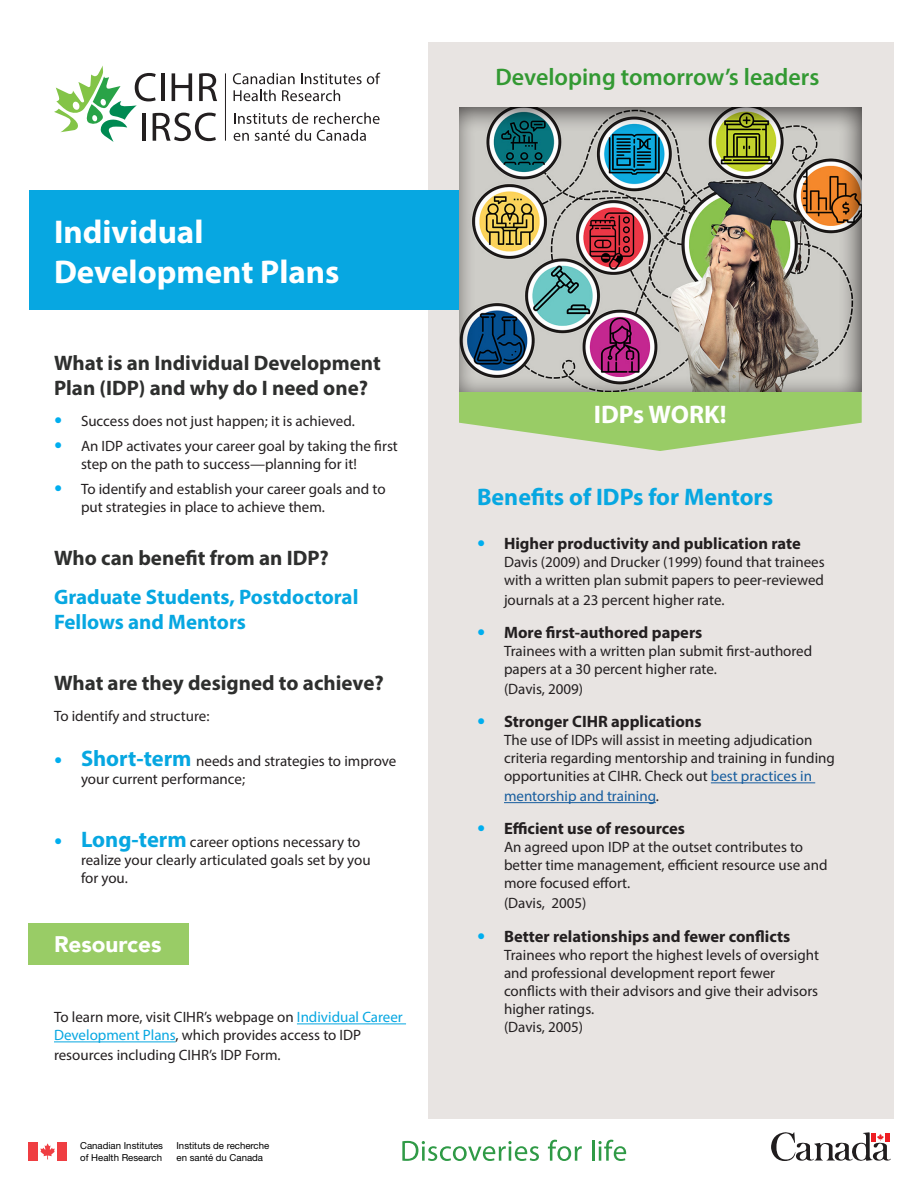
<style>
.page{position:relative;width:918px;height:1188px;background:#fff}
.page>*{position:absolute;margin:0;border:0;box-sizing:border-box;transform-origin:0 0}
.t1{font:700 33px/39.6px "Myriad Pro";color:#fff}
.t2{font:700 25.5px "Myriad Pro";color:#fff}
.t3{font:600 24px "Myriad Pro";color:#393}
.h2_blue{font:700 24px "Myriad Pro";color:#07a7e1}
.t4{font:900 22.5px "Avenir";color:#fff}
.t5{font:700 21px/25.2px "Myriad Pro";color:#2e2f2e}
.t6{font:700 21px/25.2px "Myriad Pro";color:#07a7e1}
.t7{font:700 16.5px "Myriad Pro";color:#231f20}
.Paragraph_text{font:15px/18px "Myriad Pro";color:#231f20}
.t8{font:15px "Myriad Pro";color:#175d9e}
.t9{font:9.6px/11.6px "Helvetica Neue";color:#000}
.s1{font-family:"Avenir Next";font-size:16.5px;color:#00aeef}
.s2{font-family:"Avenir Next";font-weight:700;font-size:16.5px;color:#00aeef}
.s3{font-weight:700;font-size:22.5px;color:#07a7e1}
.s4{color:#07a7e1}
.s5{font-family:"Avenir Next";color:#00aeef}
.s6{color:#175d9e}
.s7{color:#231f20}
</style>
<div class="page">
<div style="left:428px;top:43px;width:466px;height:1076px;background:#e8e4e2"></div>
<div style="left:29px;top:190px;width:477px;height:120px;background:#07a7e1"></div>
<div style="left:28px;top:923px;width:161px;height:41px;background:#9c6"></div>
<hr style="left:297px;top:1024px;width:109px;height:1px;background:#07a7e1">
<hr style="left:54px;top:1042px;width:122px;height:1px;background:#07a7e1">
<svg style="left:459px;top:394px;width:403px;height:57px"></svg>
<hr style="left:711px;top:782px;width:104px;height:1px;background:#175d9e">
<hr style="left:504px;top:802px;width:152px;height:1px;background:#175d9e">
<svg style="left:233px;top:73px;width:62px;height:11px"></svg>
<svg style="left:301px;top:73px;width:79px;height:11px"></svg>
<svg style="left:234px;top:90px;width:42px;height:11px"></svg>
<svg style="left:282px;top:90px;width:58px;height:11px"></svg>
<svg style="left:234px;top:112px;width:146px;height:29px"></svg>
<hr style="left:225px;top:73px;width:1px;height:68px;background:#231f20">
<svg style="left:54px;top:65px;width:163px;height:77px"></svg>
<div style="left:459px;top:107px;width:405px;height:287px;background:#231f20;opacity:.75"></div>
<svg style="left:402px;top:1141px;width:137px;height:20px"></svg>
<svg style="left:548px;top:1140px;width:34px;height:21px"></svg>
<hr style="left:592px;top:1140px;width:2px;height:21px;background:#2f9a46">
<svg style="left:598px;top:1140px;width:28px;height:21px"></svg>
<div style="left:28px;top:1142px;width:10px;height:19px;background:#ef3e42"></div>
<div style="left:58px;top:1142px;width:9px;height:19px;background:#ef3e42"></div>
<svg style="left:40px;top:1143px;width:15px;height:16px"></svg>
<svg style="left:771px;top:1132px;width:120px;height:29px"></svg>
<p class="t1" style="left:54px;top:211px;width:287px">Individual<br>Development Plans</p>
<p class="t5" style="left:54px;top:349px;width:328px">What is an Individual Development<br>Plan (IDP) and why do I need one?</p>
<p class="Paragraph_text" style="left:54px;top:412px;width:302px"><span class="s1">•</span> Success does not just happen; it is achieved.</p>
<p class="Paragraph_text" style="left:81px;top:437px;width:318px;text-indent:-27px"><span class="s1">•</span> An IDP activates your career goal by taking the first step on the path to success—planning for it!</p>
<p class="Paragraph_text" style="left:81px;top:479px;width:306px;text-indent:-27px"><span class="s1">•</span> To identify and establish your career goals and to put strategies in place to achieve them.</p>
<p class="t5" style="left:54px;top:545px;width:276px">Who can benefit from an IDP?</p>
<p class="t6" style="left:54px;top:584px;width:306px">Graduate Students, Postdoctoral<br>Fellows and Mentors</p>
<p class="t5" style="left:54px;top:669px;width:331px">What are they designed to achieve?</p>
<p class="Paragraph_text" style="left:54px;top:707px;width:157px">To identify and structure:</p>
<p class="Paragraph_text" style="left:81px;top:752px;width:317px;text-indent:-27px"><span class="s2">•</span> <span class="s3">Short-term</span> needs and strategies to improve your current performance;</p>
<p class="Paragraph_text" style="left:81px;top:833px;width:291px;text-indent:-27px"><span class="s2">•</span> <span class="s3">Long-term</span> career options necessary to realize your clearly articulated goals set by you for you.</p>
<p class="t4" style="left:54px;top:925px;width:109px">Resources</p>
<p class="Paragraph_text" style="left:54px;top:1008px;width:350px">To learn more, visit CIHR’s webpage on <span class="s4">Individual Career<br>Development Plans</span>, which provides access to IDP</p>
<p class="Paragraph_text" style="left:54px;top:1046px;width:228px">resources including CIHR’s IDP Form.</p>
<p class="t9" style="left:80px;top:1140px;width:84px">Canadian Institutes of Health Research</p>
<p class="t9" style="left:177px;top:1140px;width:94px">Instituts de recherche en santé du Canada</p>
<p class="t3" style="left:495px;top:62px;width:326px">Developing tomorrow’s leaders</p>
<p class="t2" style="left:594px;top:398px;width:134px">IDPs WORK!</p>
<p class="h2_blue" style="left:477px;top:481px;width:298px">Benefits of IDPs for Mentors</p>
<p class="t7" style="left:477px;top:533px;width:325px"><span class="s5">•</span> Higher productivity and publication rate</p>
<p class="Paragraph_text" style="left:504px;top:553px;width:322px">Davis (2009) and Drucker (1999) found that trainees with a written plan submit papers to peer-reviewed</p>
<p class="Paragraph_text" style="left:504px;top:591px;width:222px">journals at a 23 percent higher rate.</p>
<p class="t7" style="left:477px;top:622px;width:227px"><span class="s5">•</span> More first-authored papers</p>
<p class="Paragraph_text" style="left:504px;top:642px;width:310px">Trainees with a written plan submit first-authored papers at a 30 percent higher rate.</p>
<p class="Paragraph_text" style="left:504px;top:680px;width:81px">(Davis, 2009)</p>
<p class="t7" style="left:477px;top:711px;width:226px"><span class="s5">•</span> Stronger CIHR applications</p>
<p class="Paragraph_text" style="left:504px;top:731px;width:332px">The use of IDPs will assist in meeting adjudication criteria regarding mentorship and training in funding opportunities at CIHR. Check out <span class="s6">best practices in</span></p>
<p class="t8" style="left:504px;top:787px;width:156px">mentorship and training<span class="s7">.</span></p>
<p class="t7" style="left:477px;top:818px;width:209px"><span class="s5">•</span> Efficient use of resources</p>
<p class="Paragraph_text" style="left:504px;top:838px;width:325px">An agreed upon IDP at the outset contributes to better time management, efficient resource use and more focused effort.</p>
<p class="Paragraph_text" style="left:504px;top:894px;width:84px">(Davis, 2005)</p>
<p class="t7" style="left:477px;top:925px;width:315px"><span class="s5">•</span> Better relationships and fewer conflicts</p>
<p class="Paragraph_text" style="left:504px;top:945px;width:316px">Trainees who report the highest levels of oversight and professional development report fewer conflicts with their advisors and give their advisors higher ratings.<br>(Davis, 2005)</p>
</div>
